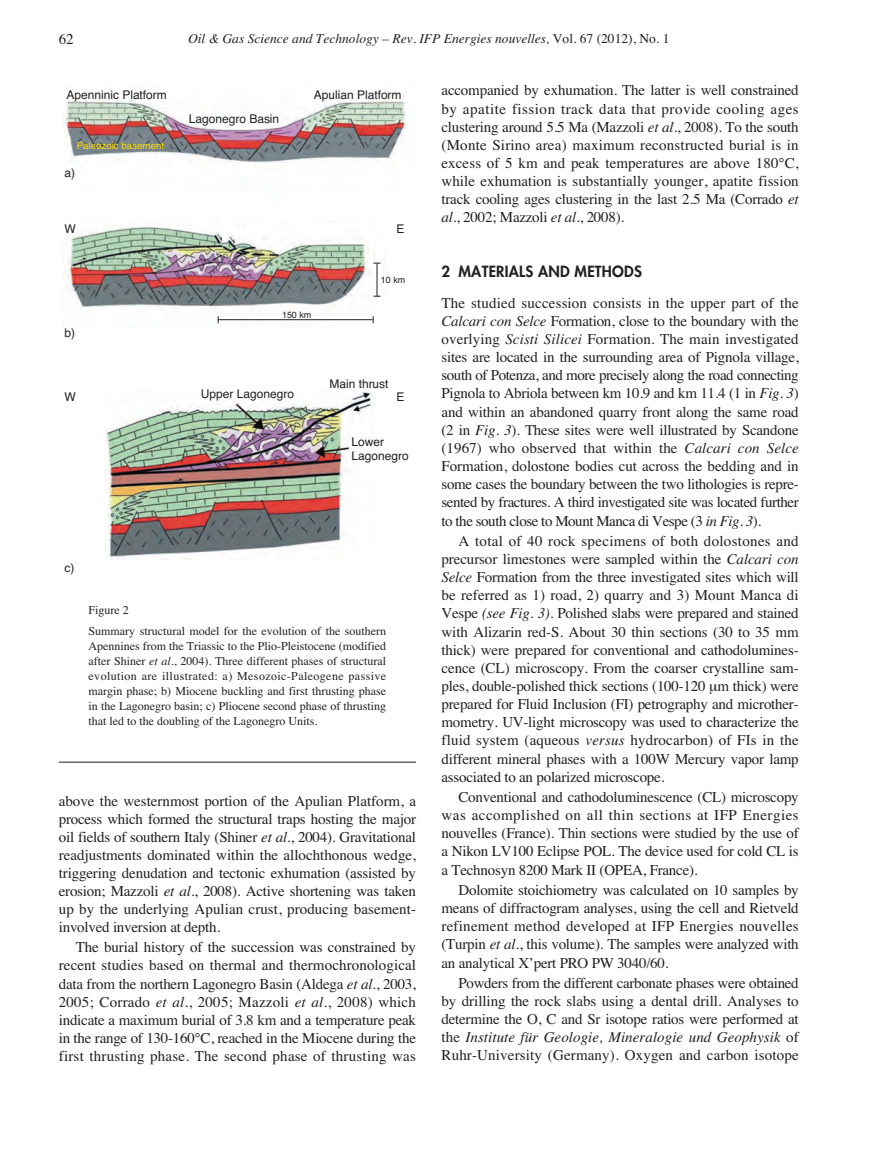
<style>
.page{position:relative;width:893px;height:1149px;background:#fff}
.page>*{position:absolute;margin:0;border:0;box-sizing:border-box;transform-origin:0 0}
.t1{font:15px/18.1px "Times";letter-spacing:-.015em;color:#231f20;text-align:justify}
.t2{font:800 15px "Futura LT";letter-spacing:.015em;color:#231f20}
.t3{font:italic 13.5px "Times";color:#231f20}
.t4{font:12px/15px "Times";color:#231f20}
.t5{font:12px/14.4px "Helvetica";color:#231f20}
.t6{font:9.75px "Helvetica";color:#ffdc01}
.t7{font:9px "Helvetica";color:#231f20}
.s1{font-style:normal}
.s2{font-style:italic}
</style>
<div class="page">
<hr style="left:59px;top:761px;width:357px;height:1px;background:#231f20">
<img style="left:62px;top:226px;width:319px;height:98px">
<img style="left:106px;top:391px;width:268px;height:168px">
<img style="left:65px;top:99px;width:340px;height:63px">
<hr style="left:218px;top:319px;width:155px;height:1px;background:#231f20">
<hr style="left:377px;top:263px;width:1px;height:33px;background:#231f20">
<p class="t1" style="left:59px;top:32px;width:16px">62</p>
<p class="t3" style="left:188px;top:34px;width:483px">Oil &amp; Gas Science and Technology – Rev. IFP Energies nouvelles, <span class="s1">Vol. 67 (2012), No. 1</span></p>
<p class="t5" style="left:67px;top:88px;width:102px">Apenninic Platform</p>
<p class="t6" style="left:77px;top:141px;width:89px">Paleozoic basement</p>
<p class="t5" style="left:64px;top:166px;width:12px">a)</p>
<p class="t5" style="left:189px;top:112px;width:92px">Lagonegro Basin</p>
<p class="t5" style="left:314px;top:88px;width:89px">Apulian Platform</p>
<p class="t5" style="left:64px;top:223px;width:13px">W</p>
<p class="t5" style="left:396px;top:223px;width:10px">E</p>
<p class="t5" style="left:64px;top:326px;width:12px">b)</p>
<p class="t7" style="left:282px;top:311px;width:31px">150 km</p>
<p class="t7" style="left:381px;top:276px;width:26px">10 km</p>
<p class="t5" style="left:329px;top:377px;width:61px">Main thrust</p>
<p class="t5" style="left:201px;top:388px;width:95px">Upper Lagonegro</p>
<p class="t5" style="left:64px;top:390px;width:13px">W</p>
<p class="t5" style="left:396px;top:390px;width:10px">E</p>
<p class="t5" style="left:351px;top:435px;width:59px">Lower<br>Lagonegro</p>
<p class="t5" style="left:64px;top:561px;width:11px">c)</p>
<p class="t4" style="left:89px;top:600px;width:299px;line-height:21.5px">Figure 2<br>Summary structural model for the evolution of the southern</p>
<p class="t4" style="left:89px;top:639px;width:299px;text-align:justify">Apennines from the Triassic to the Plio-Pleistocene (modified after Shiner <span class="s2">et al.</span>, 2004). Three different phases of structural evolution are illustrated: a) Mesozoic-Paleogene passive margin phase; b) Miocene buckling and first thrusting phase in the Lagonegro basin; c) Pliocene second phase of thrusting that led to the doubling of the Lagonegro Units.</p>
<p class="t1" style="left:59px;top:793px;width:359px">above the westernmost portion of the Apulian Platform, a process which formed the structural traps hosting the major oil fields of southern Italy (Shiner <span class="s2">et al.</span>, 2004). Gravitational readjustments dominated within the allochthonous wedge, triggering denudation and tectonic exhumation (assisted by erosion; Mazzoli <span class="s2">et al.</span>, 2008). Active shortening was taken up by the underlying Apulian crust, producing basement&shy;involved inversion at depth.</p>
<p class="t1" style="left:59px;top:939px;width:359px;text-indent:17px">The burial history of the succession was constrained by recent studies based on thermal and thermochronological data from the northern Lagonegro Basin (Aldega <span class="s2">et al.</span>, 2003, 2005; Corrado <span class="s2">et al</span>., 2005; Mazzoli <span class="s2">et al</span>., 2008) which indicate a maximum burial of 3.8 km and a temperature peak in the range of 130-160°C, reached in the Miocene during the first thrusting phase. The second phase of thrusting was</p>
<p class="t1" style="left:441px;top:83px;width:359px">accompanied by exhumation. The latter is well constrained by apatite fission track data that provide cooling ages clustering around 5.5 Ma (Mazzoli <span class="s2">et al</span>., 2008). To the south (Monte Sirino area) maximum reconstructed burial is in excess of 5 km and peak temperatures are above 180°C, while exhumation is substantially younger, apatite fission track cooling ages clustering in the last 2.5 Ma (Corrado <span class="s2">et al</span>., 2002; Mazzoli <span class="s2">et al</span>., 2008).</p>
<p class="t2" style="left:441px;top:264px;width:202px">2 MATERIALS AND METHODS</p>
<p class="t1" style="left:441px;top:295px;width:359px">The studied succession consists in the upper part of the <span class="s2">Calcari con Selce</span> Formation, close to the boundary with the overlying <span class="s2">Scisti Silicei</span> Formation. The main investigated sites are located in the surrounding area of Pignola village, south of Potenza, and more precisely along the road connecting Pignola to Abriola between km 10.9 and km 11.4 (1 in <span class="s2">Fig. 3</span>) and within an abandoned quarry front along the same road (2 in <span class="s2">Fig. 3</span>). These sites were well illustrated by Scandone (1967) who observed that within the <span class="s2">Calcari con Selce </span>Formation, dolostone bodies cut across the bedding and in some cases the boundary between the two lithologies is repre&shy;sented by fractures. A third investigated site was located further to the south close to Mount Manca di Vespe (3 <span class="s2">in Fig. 3</span>).</p>
<p class="t1" style="left:441px;top:533px;width:359px;text-indent:17px">A total of 40 rock specimens of both dolostones and precursor limestones were sampled within the <span class="s2">Calcari con Selce</span> Formation from the three investigated sites which will be referred as 1) road, 2) quarry and 3) Mount Manca di Vespe <span class="s2">(see Fig. 3)</span>. Polished slabs were prepared and stained with Alizarin red-S. About 30 thin sections (30 to 35 mm thick) were prepared for conventional and cathodolumines&shy;cence (CL) microscopy. From the coarser crystalline sam&shy;ples, double-polished thick sections (100-120 m thick) were prepared for Fluid Inclusion (FI) petrography and microther&shy;mometry. UV-light microscopy was used to characterize the fluid system (aqueous <span class="s2">versus</span> hydrocarbon) of FIs in the different mineral phases with a 100W Mercury vapor lamp associated to an polarized microscope.</p>
<p class="t1" style="left:441px;top:789px;width:359px;text-indent:17px">Conventional and cathodoluminescence (CL) microscopy was accomplished on all thin sections at IFP Energies nouvelles (France). Thin sections were studied by the use of a Nikon LV100 Eclipse POL. The device used for cold CL is a Technosyn 8200 Mark II (OPEA, France).</p>
<p class="t1" style="left:441px;top:881px;width:359px;text-indent:17px">Dolomite stoichiometry was calculated on 10 samples by means of diffractogram analyses, using the cell and Rietveld refinement method developed at IFP Energies nouvelles (Turpin <span class="s2">et al</span>., this volume). The samples were analyzed with an analytical X’pert PRO PW 3040/60.</p>
<p class="t1" style="left:441px;top:974px;width:359px;text-indent:17px">Powders from the different carbonate phases were obtained by drilling the rock slabs using a dental drill. Analyses to determine the O, C and Sr isotope ratios were performed at the <span class="s2">Institute für Geologie, Mineralogie und Geophysik</span> of Ruhr-University (Germany). Oxygen and carbon isotope</p>
</div>
